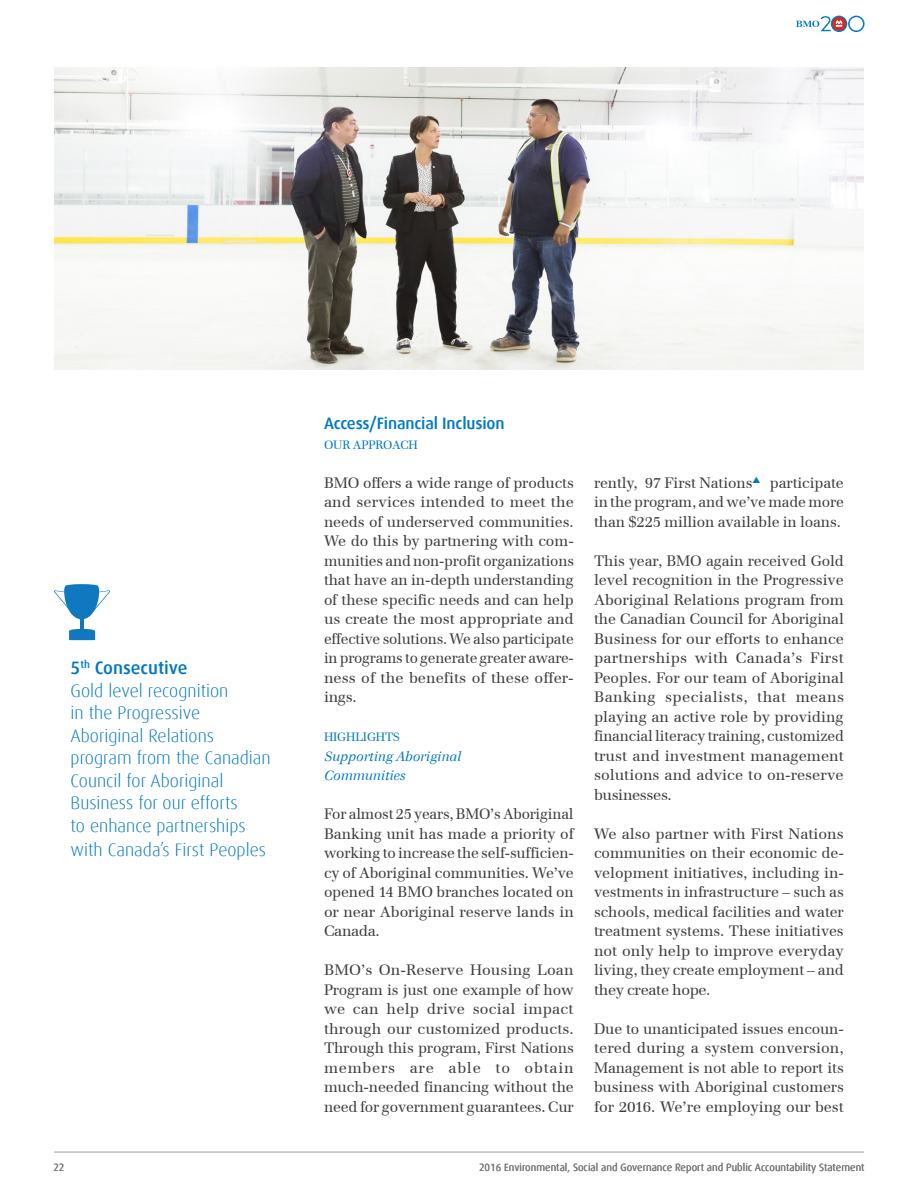
<style>
.page{position:relative;width:918px;height:1188px;background:#fff}
.page>*{position:absolute;margin:0;border:0;box-sizing:border-box;transform-origin:0 0}
.Call_Outs{font:300 18px/22.6px "Dax Offc Pro";color:#0078c2}
.Call_Outs-2{font:500 18px "Dax Offc Pro";color:#0078c2}
.Material_Issues_Para{font:500 16.5px "Dax Offc Pro";letter-spacing:-.01em;color:#0079c1}
.BODY_COPY{font:15px/19.5px "Emona";letter-spacing:-.01em;color:#3e3e3f;text-align:justify}
.Body_Copy{font:italic 13.5px/19.5px "Emona";letter-spacing:-.01em;color:#0079c1}
.Material_Issues_Para-2{font:12px "Emona";letter-spacing:-.01em;color:#0079c1}
.Body_Copy-2{font:12px "Emona";letter-spacing:-.01em;color:#0079c1}
.t1{font:10.5px "Dax Offc Pro";color:#76787b}
</style>
<div class="page">
<svg style="left:848px;top:16px;width:17px;height:16px"></svg>
<svg style="left:831px;top:16px;width:16px;height:16px"></svg>
<svg style="left:832px;top:17px;width:14px;height:14px"></svg>
<svg style="left:796px;top:16px;width:46px;height:15px"></svg>
<hr style="left:54px;top:1152px;width:810px;height:1px;background:#bcbdc0">
<img style="left:54px;top:68px;width:810px;height:301px">
<svg style="left:54px;top:586px;width:56px;height:33px"></svg>
<hr style="left:80px;top:618px;width:4px;height:11px;background:#1078bf">
<hr style="left:70px;top:629px;width:24px;height:3px;background:#1078bf;border-radius:50%">
<svg style="left:65px;top:584px;width:33px;height:4px"></svg>
<div style="left:69px;top:630px;width:26px;height:10px;background:#1078bf"></div>
<p class="Call_Outs-2" style="left:71px;top:657px;width:119px">5<sup>th</sup> Consecutive</p>
<p class="Call_Outs" style="left:71px;top:679px;width:202px">Gold level recognition<br>in the Progressive<br>Aboriginal Relations program from the Canadian<br>Council for Aboriginal<br>Business for our efforts<br>to enhance partnerships with Canada’s First Peoples</p>
<p class="Material_Issues_Para" style="left:324px;top:413px;width:182px">Access/Financial Inclusion</p>
<p class="Material_Issues_Para-2" style="left:324px;top:437px;width:95px">OUR APPROACH</p>
<p class="BODY_COPY" style="left:324px;top:472px;width:252px">BMO offers a wide range of products and services intended to meet the needs of underserved communities.<br>We do this by partnering with com&shy;munities and non-profit organizations that have an in-depth understanding of these specific needs and can help us create the most appropriate and effective solutions. We also participate in programs to generate greater aware&shy;ness of the benefits of these offer&shy;ings.</p>
<p class="Body_Copy-2" style="left:324px;top:730px;width:77px">HIGHLIGHTS</p>
<p class="Body_Copy" style="left:324px;top:746px;width:139px">Supporting Aboriginal<br>Communities</p>
<p class="BODY_COPY" style="left:324px;top:804px;width:251px">For almost 25 years, BMO’s Aboriginal Banking unit has made a priority of working to increase the self-sufficien&shy;cy of Aboriginal communities. We’ve opened 14 BMO branches located on or near Aboriginal reserve lands in Canada.</p>
<p class="BODY_COPY" style="left:324px;top:960px;width:251px">BMO’s On-Reserve Housing Loan Program is just one example of how we can help drive social impact through our customized products.</p>
<p class="BODY_COPY" style="left:324px;top:1038px;width:251px">Through this program, First Nations members are able to obtain much-needed financing without the</p>
<p class="BODY_COPY" style="left:324px;top:1096px;width:251px">need for government guarantees. Cur</p>
<p class="BODY_COPY" style="left:594px;top:472px;width:251px">rently, 97 First Nations participate in the program, and we’ve made more than $225 million available in loans.</p>
<p class="BODY_COPY" style="left:594px;top:550px;width:251px">This year, BMO again received Gold level recognition in the Progressive Aboriginal Relations program from the Canadian Council for Aboriginal Business for our efforts to enhance partnerships with Canada’s First Peoples. For our team of Aboriginal Banking specialists, that means playing an active role by providing financial literacy training, customized trust and investment management solutions and advice to on-reserve businesses.</p>
<p class="BODY_COPY" style="left:594px;top:823px;width:251px">We also partner with First Nations communities on their economic de&shy;velopment initiatives, including in&shy;vestments in infrastructure – such as schools, medical facilities and water treatment systems. These initiatives not only help to improve everyday living, they create employment – and they create hope.</p>
<p class="BODY_COPY" style="left:594px;top:1018px;width:251px">Due to unanticipated issues encoun&shy;tered during a system conversion, Management is not able to report its business with Aboriginal customers for 2016. We’re employing our best</p>
<p class="t1" style="left:53px;top:1161px;width:13px">22</p>
<p class="t1" style="left:479px;top:1161px;width:387px">2016 Environmental, Social and Governance Report and Public Accountability Statement</p>
</div>
